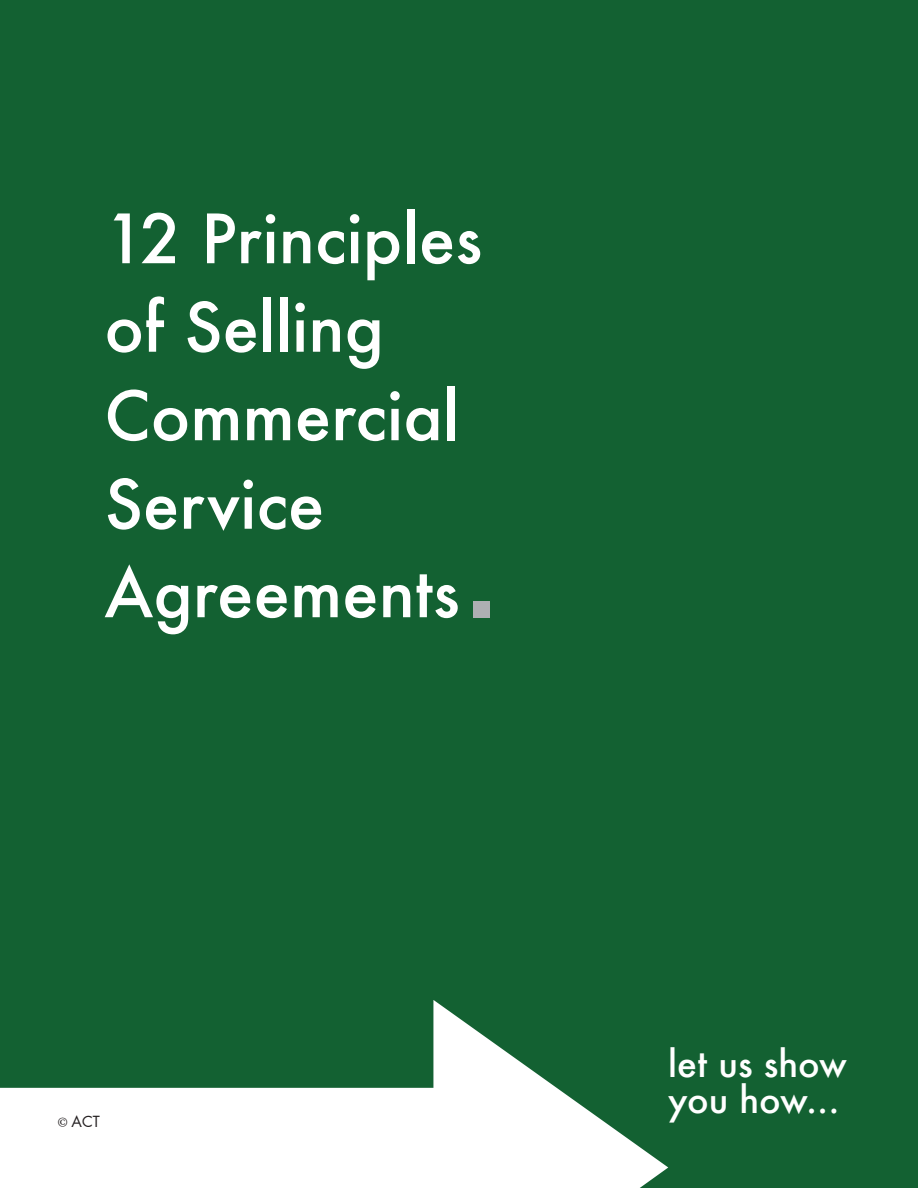
<style>
.page{position:relative;width:918px;height:1188px;background:#136132}
.page>*{position:absolute;margin:0;border:0;box-sizing:border-box;transform-origin:0 0}
.t1{font:500 66px/88.5px "Futura";color:#fff}
.t2{font:500 36px/36px "Futura";color:#fff}
.t3{font:15px "Futura";color:#231f20}
.s1{font-family:"Minion Pro"}
</style>
<div class="page">
<div style="left:473px;top:601px;width:17px;height:16px;background:#aeafb3"></div>
<svg style="left:0;top:1000px;width:668px;height:188px;fill:#fff"></svg>
<p class="t1" style="left:104px;top:194px;width:379px">12 Principles of Selling<br>Commercial<br>Service<br>Agreements</p>
<p class="t3" style="left:58px;top:1111px;width:44px"><span class="s1">©</span> ACT</p>
<p class="t2" style="left:668px;top:1046px;width:180px">let us show you how...</p>
</div>
